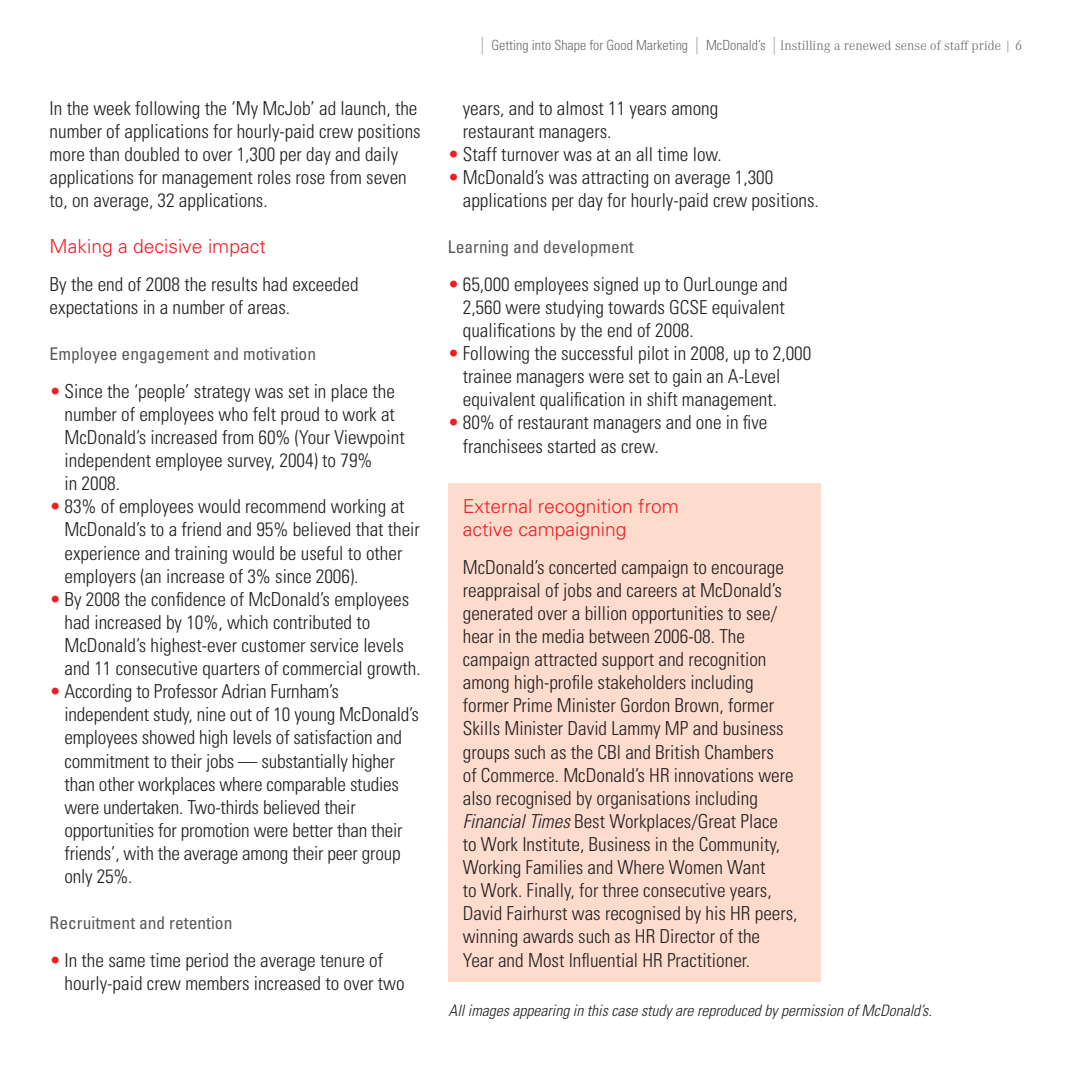
<style>
.page{position:relative;width:1072px;height:1072px;background:#fff}
.page>*{position:absolute;margin:0;border:0;box-sizing:border-box;transform-origin:0 0}
.Case_Study_Body_Bull{font:300 condensed 19.25px/23.1px "Univers";color:#231f20}
.Case_Study_Body{font:300 condensed 19.25px/23.1px "Univers";color:#231f20}
.Case_Study_Sub_3_RED{font:300 19.25px/22.8px "Univers";color:#ee1d23}
.Case_Study_Sub_3_ORA{font:condensed 17.5px "Univers";color:#57585a}
.Case_Study_Body-2{font:italic 300 condensed 15.75px "Univers";color:#231f20}
.header1{font:300 condensed 14px "Univers";color:#6c6d70}
.s1{color:#ee1d23}
.s2{font-size:17.5px;color:#a8a9ad}
.s3{font-family:"Corporate A";font-stretch:normal}
.s4{font-style:italic}
</style>
<div class="page">
<div style="left:448px;top:482px;width:372px;height:499px;background:#fddcce"></div>
<p class="Case_Study_Body" style="left:50px;top:96px;width:372px">In the week following the ‘My McJob’ ad launch, the number of applications for hourly-paid crew positions more than doubled to over 1,300 per day and daily applications for management roles rose from seven to, on average, 32 applications.</p>
<p class="Case_Study_Sub_3_RED" style="left:50px;top:235px;width:218px">Making a decisive impact</p>
<p class="Case_Study_Body" style="left:50px;top:272px;width:310px">By the end of 2008 the results had exceeded expectations in a number of areas.</p>
<p class="Case_Study_Sub_3_ORA" style="left:50px;top:342px;width:268px">Employee engagement and motivation</p>
<p class="Case_Study_Body_Bull" style="left:64px;top:379px;width:342px;text-indent:-15px"><span class="s1">•</span> Since the ‘people’ strategy was set in place the number of employees who felt proud to work at McDonald’s increased from 60% (Your Viewpoint independent employee survey, 2004) to 79%<br>in 2008.</p>
<p class="Case_Study_Body_Bull" style="left:64px;top:495px;width:357px;text-indent:-15px"><span class="s1">•</span> 83% of employees would recommend working at McDonald’s to a friend and 95% believed that their experience and training would be useful to other employers (an increase of 3% since 2006).</p>
<p class="Case_Study_Body_Bull" style="left:64px;top:587px;width:357px;text-indent:-15px"><span class="s1">•</span> By 2008 the confidence of McDonald’s employees had increased by 10%, which contributed to McDonald’s highest-ever customer service levels and 11 consecutive quarters of commercial growth.</p>
<p class="Case_Study_Body_Bull" style="left:64px;top:680px;width:356px;text-indent:-15px"><span class="s1">•</span> According to Professor Adrian Furnham’s independent study, nine out of 10 young McDonald’s employees showed high levels of satisfaction and commitment to their jobs — substantially higher than other workplaces where comparable studies were undertaken. Two-thirds believed their opportunities for promotion were better than their friends’, with the average among their peer group only 25%.</p>
<p class="Case_Study_Sub_3_ORA" style="left:50px;top:911px;width:184px">Recruitment and retention</p>
<p class="Case_Study_Body_Bull" style="left:64px;top:948px;width:341px;text-indent:-15px"><span class="s1">•</span> In the same time period the average tenure of hourly-paid crew members increased to over two</p>
<p class="header1" style="left:480px;top:36px;width:543px"><span class="s2">|</span> Getting into Shape for Good Marketing <span class="s2">|</span> McDonald’s <span class="s2">|</span> <span class="s3">Instilling a renewed sense of staff pride | 6</span></p>
<p class="Case_Study_Body_Bull" style="left:463px;top:96px;width:257px">years, and to almost 11 years among restaurant managers.</p>
<p class="Case_Study_Body_Bull" style="left:448px;top:142px;width:275px"><span class="s1">•</span> Staff turnover was at an all time low.</p>
<p class="Case_Study_Body_Bull" style="left:463px;top:165px;width:357px;text-indent:-15px"><span class="s1">•</span> McDonald’s was attracting on average 1,300 applications per day for hourly-paid crew positions.</p>
<p class="Case_Study_Sub_3_ORA" style="left:448px;top:235px;width:187px">Learning and development</p>
<p class="Case_Study_Body_Bull" style="left:463px;top:272px;width:326px;text-indent:-15px"><span class="s1">•</span> 65,000 employees signed up to OurLounge and<br>2,560 were studying towards GCSE equivalent qualifications by the end of 2008.</p>
<p class="Case_Study_Body_Bull" style="left:463px;top:342px;width:350px;text-indent:-15px"><span class="s1">•</span> Following the successful pilot in 2008, up to 2,000 trainee managers were set to gain an A-Level equivalent qualification in shift management.</p>
<p class="Case_Study_Body_Bull" style="left:463px;top:411px;width:306px;text-indent:-15px"><span class="s1">•</span> 80% of restaurant managers and one in five franchisees started as crew.</p>
<p class="Case_Study_Sub_3_RED" style="left:463px;top:494px;width:218px">External recognition from active campaigning</p>
<p class="Case_Study_Body" style="left:463px;top:555px;width:336px">McDonald’s concerted campaign to encourage reappraisal of jobs and careers at McDonald’s generated over a billion opportunities to see/ hear in the media between 2006-08. The campaign attracted support and recognition among high-profile stakeholders including former Prime Minister Gordon Brown, former Skills Minister David Lammy MP and business groups such as the CBl and British Chambers<br>of Commerce. McDonald’s HR innovations were also recognised by organisations including <span class="s4">Financial Times</span> Best Workplaces/Great Place<br>to Work Institute, Business in the Community, Working Families and Where Women Want<br>to Work. Finally, for three consecutive years, David Fairhurst was recognised by his HR peers, winning awards such as HR Director of the<br>Year and Most lnfluential HR Practitioner.</p>
<p class="Case_Study_Body-2" style="left:448px;top:1001px;width:485px">All images appearing in this case study are reproduced by permission of McDonald’s.</p>
</div>
